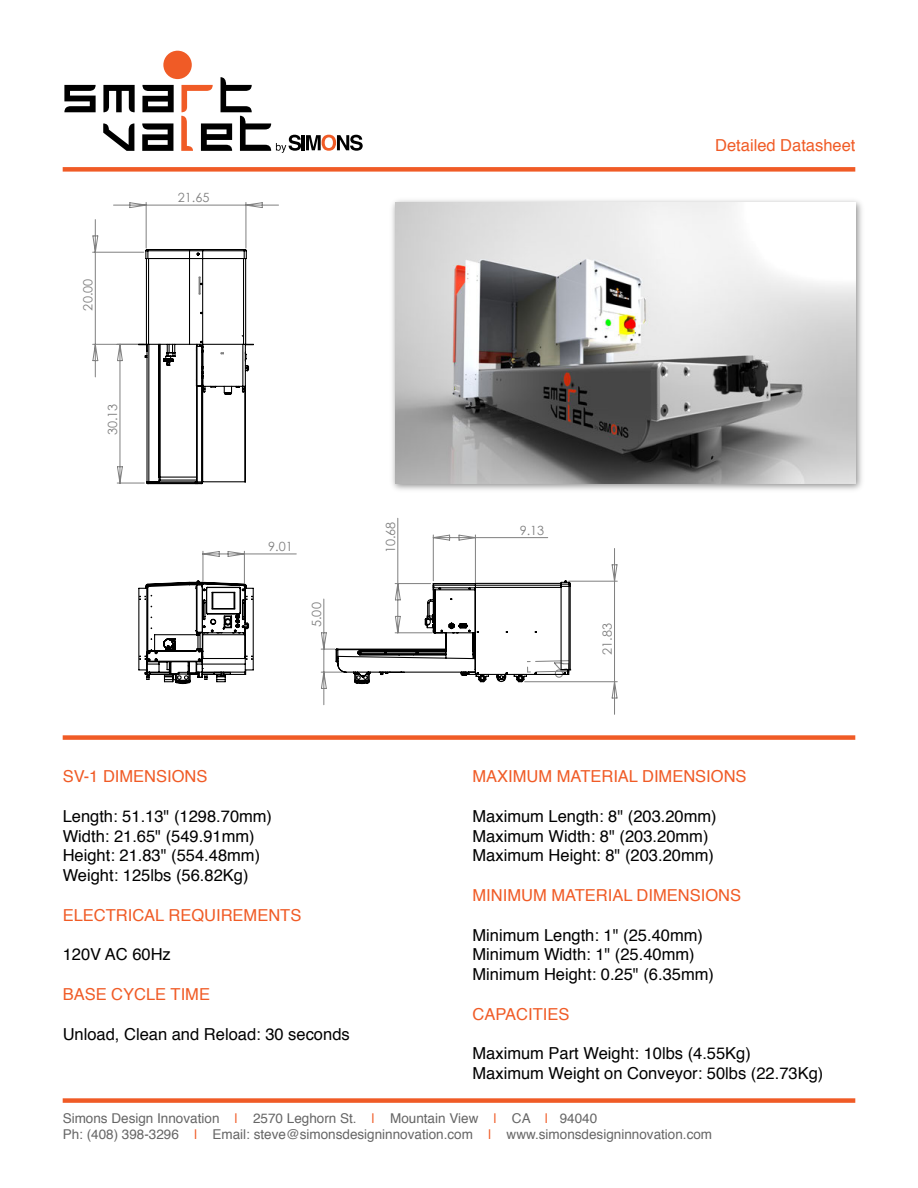
<style>
.page{position:relative;width:918px;height:1188px;background:#fff}
.page>*{position:absolute;margin:0;border:0;box-sizing:border-box;transform-origin:0 0}
.t1{font:16.5px/19.8px "Helvetica";color:#000}
.t2{font:16.5px "Helvetica";color:#f05b26}
.t3{font:13.5px/16.2px "Helvetica";color:#666}
.t4{font:12.75px "Century Gothic";color:#808080}
.s1{color:#f05b26}
</style>
<div class="page">
<svg style="left:138px;top:550px;width:159px;height:135px"></svg>
<svg style="left:113px;top:202px;width:166px;height:283px"></svg>
<svg style="left:335px;top:543px;width:237px;height:142px"></svg>
<div style="left:63px;top:735px;width:792px;height:5px;background:#f05b26"></div>
<div style="left:63px;top:1098px;width:792px;height:5px;background:#f05b26"></div>
<div style="left:63px;top:167px;width:792px;height:5px;background:#f05b26"></div>
<svg style="left:64px;top:85px;width:32px;height:27px"></svg>
<svg style="left:103px;top:85px;width:32px;height:27px"></svg>
<svg style="left:142px;top:85px;width:32px;height:27px"></svg>
<svg style="left:103px;top:123px;width:31px;height:28px"></svg>
<svg style="left:142px;top:123px;width:31px;height:28px"></svg>
<div style="left:163px;top:51px;width:29px;height:28px;background:#f05b26;border-radius:50%"></div>
<svg style="left:181px;top:77px;width:182px;height:76px"></svg>
<img style="left:392px;top:200px;width:470px;height:343px">
<img style="left:395px;top:202px;width:460px;height:282px">
<p class="t4" style="left:80px;top:311px;width:33px;rotate:-90deg">20.00</p>
<p class="t4" style="left:105px;top:435px;width:33px;rotate:-90deg">30.13</p>
<p class="t4" style="left:178px;top:190px;width:33px">21.65</p>
<p class="t4" style="left:268px;top:539px;width:26px">9.01</p>
<p class="t4" style="left:309px;top:627px;width:26px;rotate:-90deg">5.00</p>
<p class="t4" style="left:383px;top:553px;width:33px;rotate:-90deg">10.68</p>
<p class="t4" style="left:520px;top:522px;width:26px">9.13</p>
<p class="t4" style="left:599px;top:655px;width:33px;rotate:-90deg">21.83</p>
<p class="t2" style="left:715px;top:132px;width:142px">Detailed Datasheet</p>
<p class="t2" style="left:63px;top:764px;width:146px">SV-1 DIMENSIONS</p>
<p class="t1" style="left:63px;top:807px;width:211px">Length: 51.13" (1298.70mm)<br>Width: 21.65" (549.91mm)<br>Height: 21.83" (554.48mm)<br>Weight: 125lbs (56.82Kg)</p>
<p class="t2" style="left:63px;top:902px;width:240px">ELECTRICAL REQUIREMENTS</p>
<p class="t1" style="left:63px;top:945px;width:110px">120V AC 60Hz</p>
<p class="t2" style="left:63px;top:982px;width:149px">BASE CYCLE TIME</p>
<p class="t1" style="left:63px;top:1024px;width:289px">Unload, Clean and Reload: 30 seconds</p>
<p class="t2" style="left:473px;top:764px;width:276px">MAXIMUM MATERIAL DIMENSIONS</p>
<p class="t1" style="left:473px;top:807px;width:246px">Maximum Length: 8" (203.20mm)<br>Maximum Width: 8" (203.20mm)<br>Maximum Height: 8" (203.20mm)</p>
<p class="t2" style="left:473px;top:883px;width:270px">MINIMUM MATERIAL DIMENSIONS</p>
<p class="t1" style="left:473px;top:925px;width:243px">Minimum Length: 1" (25.40mm)<br>Minimum Width: 1" (25.40mm)<br>Minimum Height: 0.25" (6.35mm)</p>
<p class="t2" style="left:473px;top:1001px;width:98px">CAPACITIES</p>
<p class="t1" style="left:473px;top:1044px;width:352px">Maximum Part Weight: 10lbs (4.55Kg)<br>Maximum Weight on Conveyor: 50lbs (22.73Kg)</p>
<p class="t3" style="left:63px;top:1110px;width:651px">Simons Design Innovation <span class="s1">|</span> 2570 Leghorn St. <span class="s1">|</span> Mountain View <span class="s1">|</span> CA <span class="s1">|</span> 94040<br>Ph: (408) 398-3296 <span class="s1">|</span> Email: steve@simonsdesigninnovation.com <span class="s1">|</span> www.simonsdesigninnovation.com</p>
</div>
